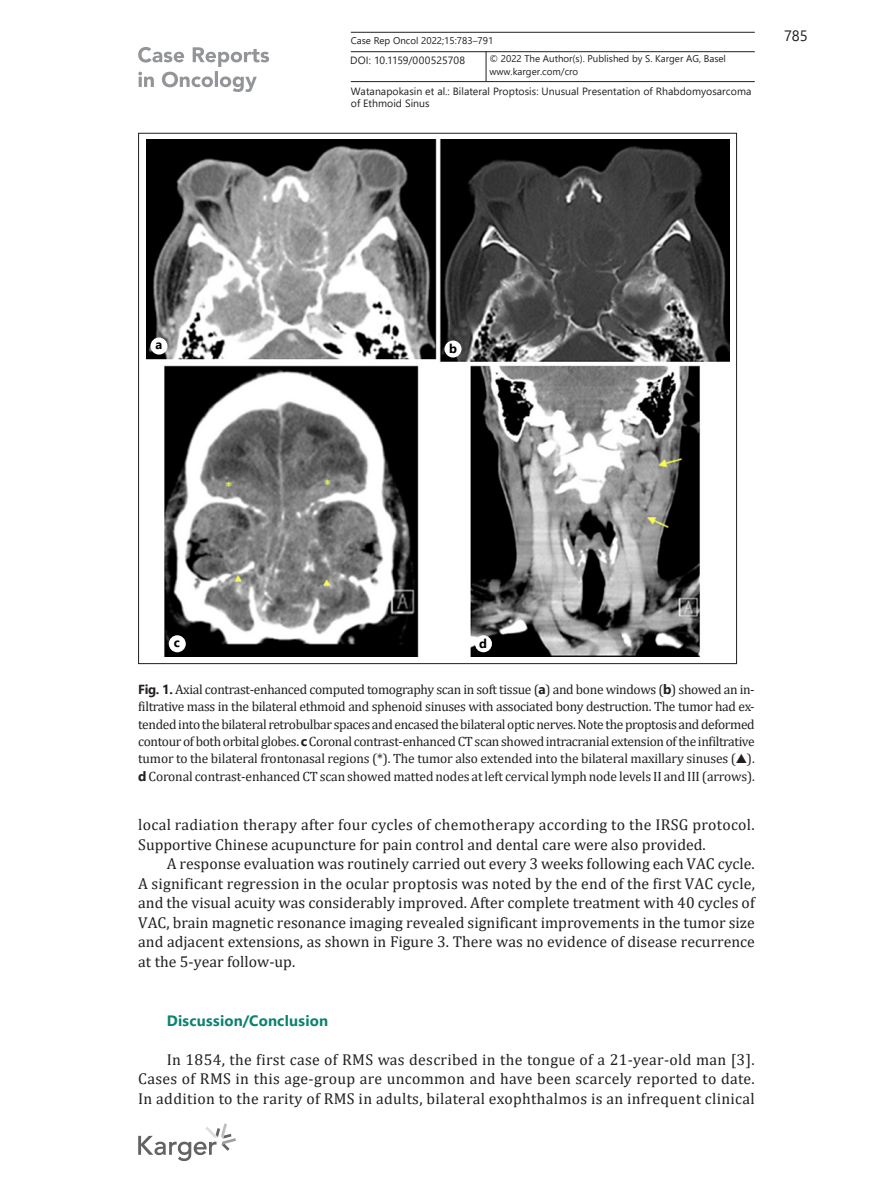
<style>
.page{position:relative;width:893px;height:1191px;background:#fff}
.page>*{position:absolute;margin:0;border:0;box-sizing:border-box;transform-origin:0 0}
.t1{font:15.75px/19.5px "Cambria";color:#231f20;text-align:justify}
.t2{font:700 15px "Segoe UI";letter-spacing:.015em;color:#0c8270}
.t3{font:15px "Segoe UI";color:#231f20}
.t4{font:13.5px/17.4px "Cambria";letter-spacing:-.01em;color:#231f20;text-align:justify}
.t5{font:700 12.75px "Segoe UI";color:#000}
.t6{font:10.5px/12px "Segoe UI";letter-spacing:.005em;color:#231f20}
.t7{font:9.75px "Segoe UI";color:#231f20}
.s1{font-family:"Segoe UI";font-weight:700;font-size:13.2px}
.s2{font-family:"Segoe UI";font-weight:700}
</style>
<div class="page">
<svg style="left:138px;top:47px;width:131px;height:45px"></svg>
<hr style="left:351px;top:51px;width:404px;height:1px;background:#231f20">
<hr style="left:351px;top:81px;width:404px;height:1px;background:#231f20">
<hr style="left:351px;top:32px;width:404px;height:1px;background:#231f20">
<hr style="left:486px;top:51px;width:1px;height:30px;background:#231f20">
<svg style="left:138px;top:1123px;width:98px;height:38px"></svg>
<img style="left:146px;top:140px;width:584px;height:516px">
<div style="left:150px;top:337px;width:17px;height:17px;background:#fff;border-radius:50%"></div>
<div style="left:444px;top:340px;width:17px;height:17px;background:#fff;border-radius:50%"></div>
<div style="left:169px;top:635px;width:17px;height:17px;background:#fff;border-radius:50%"></div>
<div style="left:475px;top:635px;width:17px;height:17px;background:#fff;border-radius:50%"></div>
<p class="t7" style="left:351px;top:31px;width:144px">Case Rep Oncol 2022;15:783–791</p>
<p class="t6" style="left:350px;top:53px;width:116px">DOI: 10.1159/000525708</p>
<p class="t7" style="left:489px;top:50px;width:238px">© 2022 The Author(s). Published by S. Karger AG, Basel</p>
<p class="t7" style="left:489px;top:62px;width:90px">www.karger.com/cro</p>
<p class="t6" style="left:351px;top:84px;width:402px">Watanapokasin et al.: Bilateral Proptosis: Unusual Presentation of Rhabdomyosarcoma of Ethmoid Sinus</p>
<p class="t3" style="left:784px;top:22px;width:25px">785</p>
<p class="t5" style="left:156px;top:332px;width:8px">a</p>
<p class="t5" style="left:449px;top:337px;width:9px">b</p>
<p class="t5" style="left:174px;top:630px;width:8px">c</p>
<p class="t5" style="left:479px;top:631px;width:9px">d</p>
<p class="t4" style="left:138px;top:680px;width:618px"><span class="s1">Fig. 1.</span> Axial contrast-enhanced computed tomography scan in soft tissue (<span class="s2">a</span>) and bone windows (<span class="s2">b</span>) showed an in&shy;filtrative mass in the bilateral ethmoid and sphenoid sinuses with associated bony destruction. The tumor had ex&shy;tended into the bilateral retrobulbar spaces and encased the bilateral optic nerves. Note the proptosis and deformed contour of both orbital globes. <span class="s2">c</span> Coronal contrast-enhanced CT scan showed intracranial extension of the infiltrative tumor to the bilateral frontonasal regions (*). The tumor also extended into the bilateral maxillary sinuses (▲). <span class="s2">d</span> Coronal contrast-enhanced CT scan showed matted nodes at left cervical lymph node levels II and III (arrows).</p>
<p class="t1" style="left:138px;top:815px;width:618px">local radiation therapy after four cycles of chemotherapy according to the IRSG protocol.<br>Supportive Chinese acupuncture for pain control and dental care were also provided.</p>
<p class="t1" style="left:138px;top:854px;width:618px;text-indent:29px">A response evaluation was routinely carried out every 3 weeks following each VAC cycle.<br>A significant regression in the ocular proptosis was noted by the end of the first VAC cycle, and the visual acuity was considerably improved. After complete treatment with 40 cycles of VAC, brain magnetic resonance imaging revealed significant improvements in the tumor size and adjacent extensions, as shown in Figure 3. There was no evidence of disease recurrence at the 5-year follow-up.</p>
<p class="t2" style="left:167px;top:1006px;width:163px">Discussion/Conclusion</p>
<p class="t1" style="left:138px;top:1049px;width:618px;text-indent:29px">In 1854, the first case of RMS was described in the tongue of a 21-year-old man [3].<br>Cases of RMS in this age-group are uncommon and have been scarcely reported to date.<br>In addition to the rarity of RMS in adults, bilateral exophthalmos is an infrequent clinical</p>
</div>
